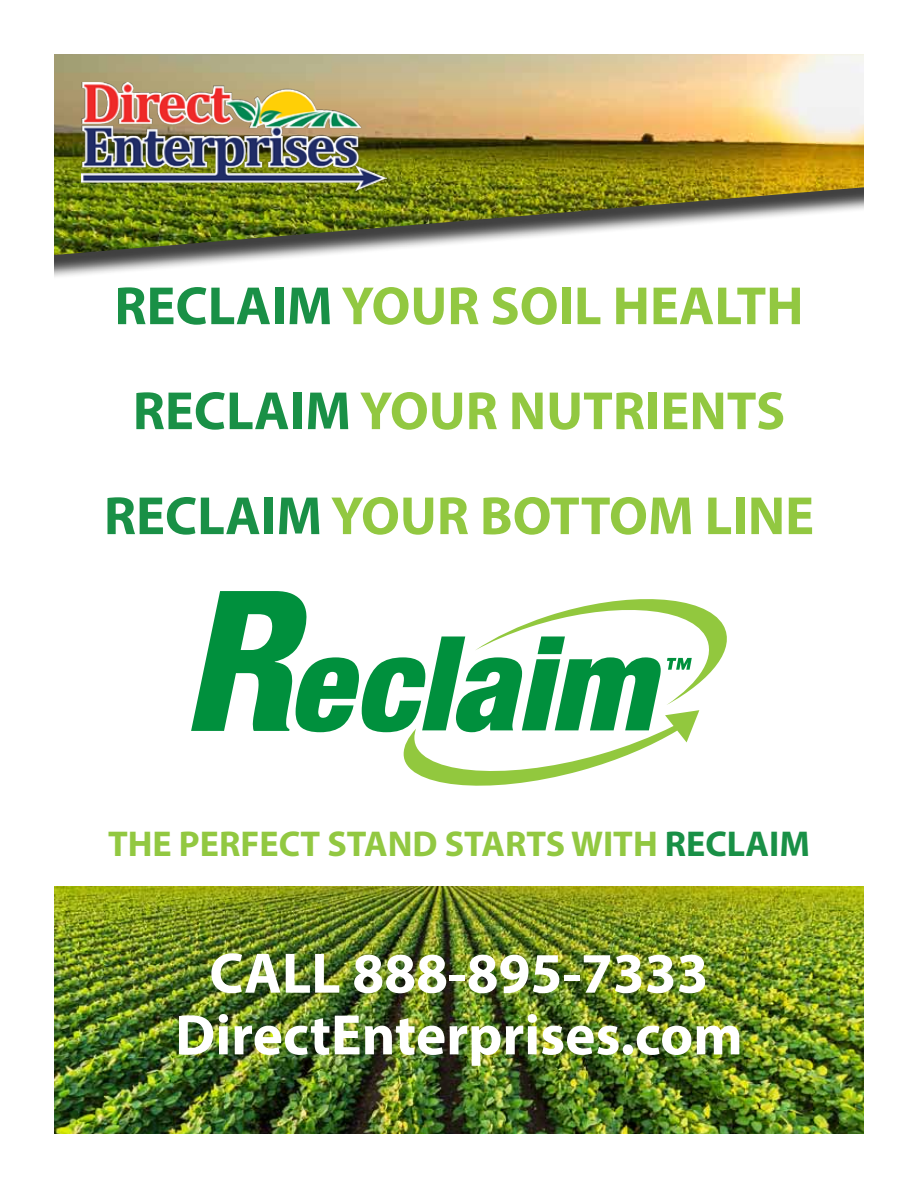
<style>
.page{position:relative;width:918px;height:1188px;background:#fff}
.page>*{position:absolute;margin:0;border:0;box-sizing:border-box;transform-origin:0 0}
.t1{font:700 57.6px "Myriad Pro";color:#fff}
.t2{font:700 54.15px/105px "Myriad Pro";color:#92c841;text-align:center}
.t3{font:700 36px "Myriad Pro";color:#92c841}
.s1{color:#199046}
</style>
<div class="page">
<img style="left:54px;top:887px;width:810px;height:247px">
<div style="left:54px;top:54px;width:810px;height:229px;background:#000;opacity:.75"></div>
<img style="left:54px;top:54px;width:810px;height:201px">
<img style="left:82px;top:83px;width:304px;height:108px">
<svg style="left:191px;top:591px;width:536px;height:195px"></svg>
<p class="t2" style="left:104px;top:252px;width:712px"><span class="s1">RECLAIM</span> YOUR SOIL HEALTH<br><span class="s1">RECLAIM</span> YOUR NUTRIENTS<br><span class="s1">RECLAIM</span> YOUR BOTTOM LINE</p>
<p class="t3" style="left:108px;top:821px;width:703px">THE PERFECT STAND STARTS WITH <span class="s1">RECLAIM</span></p>
<p class="t1" style="left:209px;top:936px;width:501px">CALL 888-895-7333</p>
<p class="t1" style="left:175px;top:997px;width:569px">DirectEnterprises.com</p>
</div>
